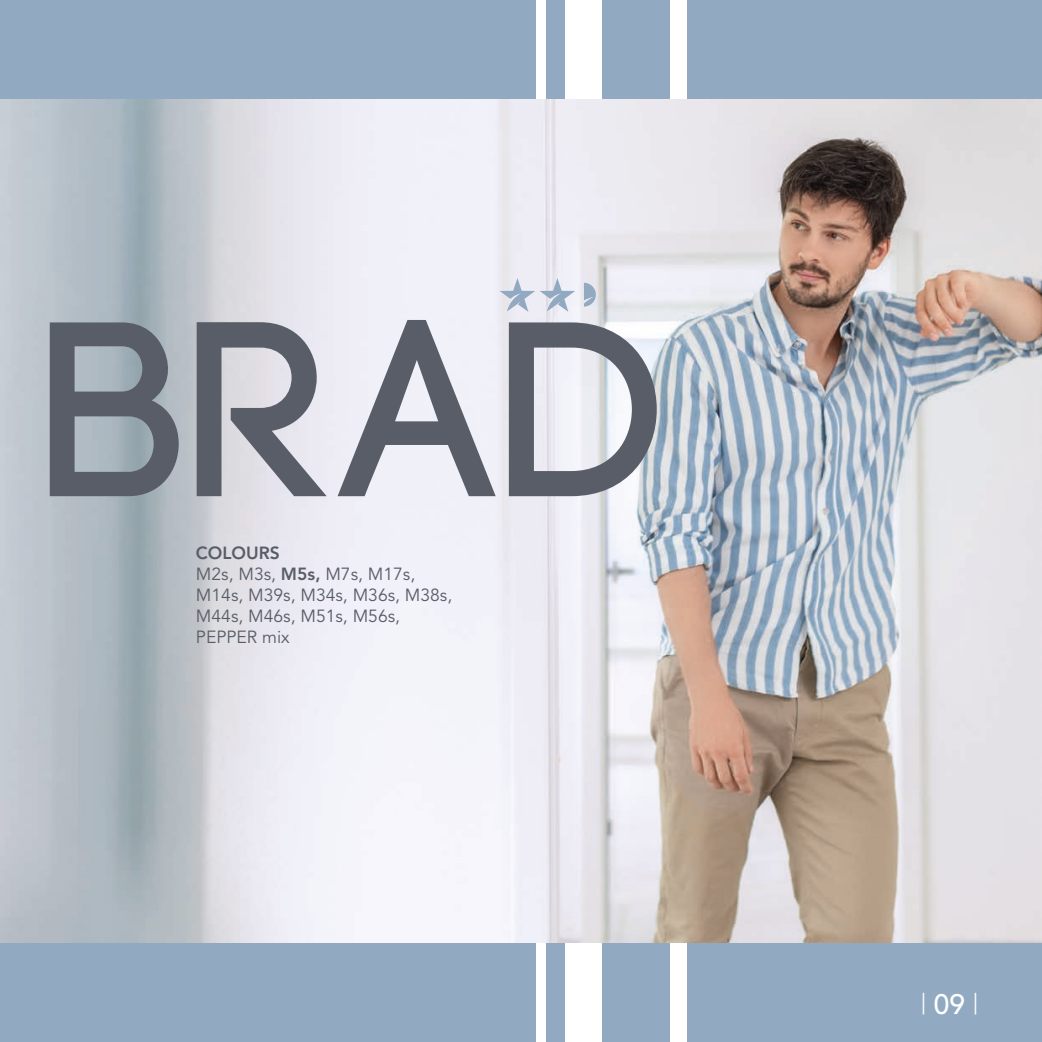
<style>
.page{position:relative;width:1042px;height:1042px;background:#fff}
.page>*{position:absolute;margin:0;border:0;box-sizing:border-box;transform-origin:0 0}
.t1{font:700 248.5px "Code";color:#585d68}
.t2{font:300 28px "Avenir";color:#fff}
.t3{font:17.5px/21px "Avenir";color:#585d68}
.s1{font-weight:800}
.s2{font-weight:500}
</style>
<div class="page">
<div style="left:688px;top:0;width:354px;height:1042px;background:#91aac1"></div>
<div style="left:602px;top:0;width:68px;height:1042px;background:#91aac1"></div>
<div style="left:546px;top:0;width:18px;height:1042px;background:#91aac1"></div>
<div style="left:0;top:0;width:536px;height:1042px;background:#91aac1"></div>
<img style="left:0;top:99px;width:1042px;height:844px">
<svg style="left:500px;top:278px;width:75px;height:34px"></svg>
<svg style="left:584px;top:283px;width:12px;height:24px"></svg>
<h1 class="t1" style="left:46px;top:285px;width:622px">BRAD</h1>
<p class="t3" style="left:196px;top:543px;width:258px"><span class="s1">COLOURS<br></span>M2s, M3s, <span class="s1">M5s,</span> M7s, M17s,<br>M14s, M39s, M34s, M36s, M38s,<br>M44s, M46s, M51s, M56s,<br>PEPPER mix</p>
<h2 class="t2" style="left:920px;top:987px;width:60px">| <span class="s2">09</span> |</h2>
</div>
